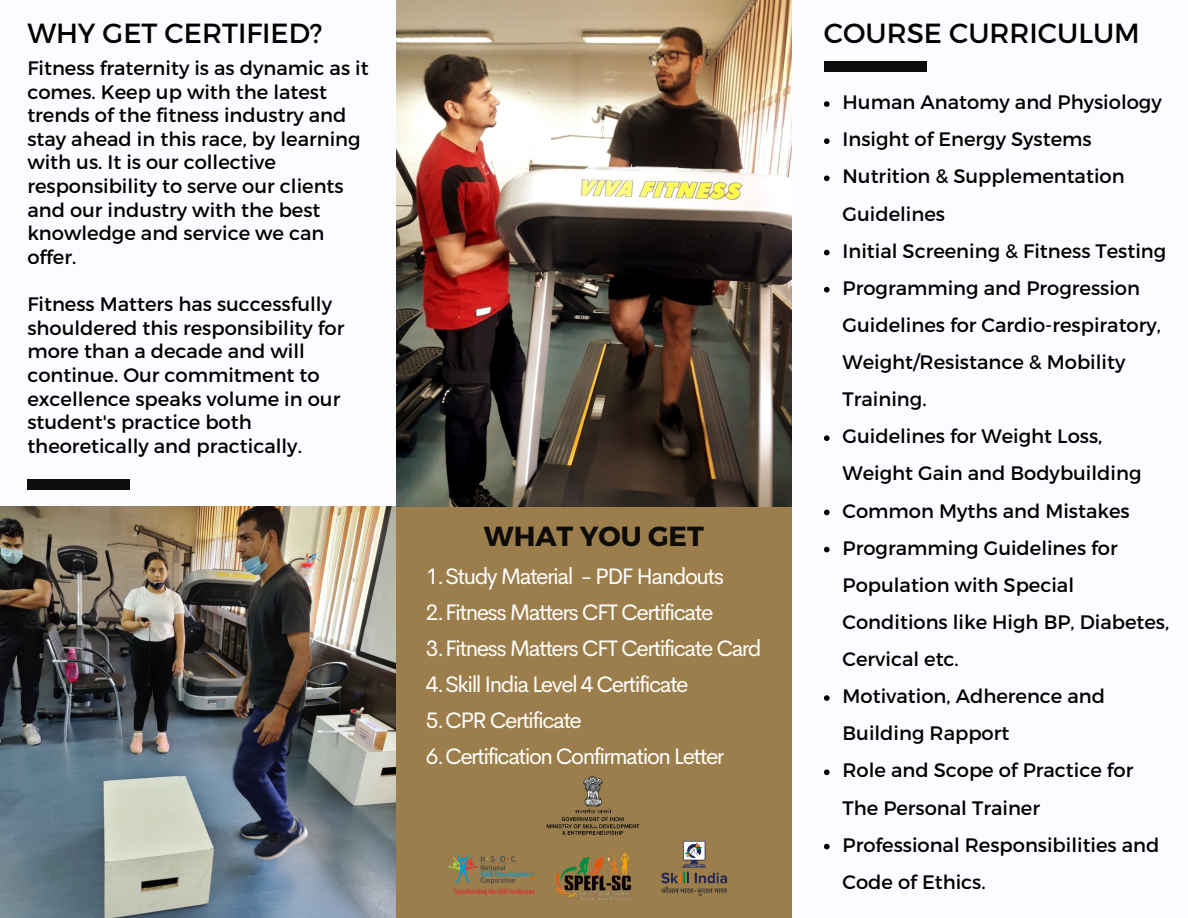
<style>
.page{position:relative;width:1188px;height:918px;background:#fbfcff}
.page>*{position:absolute;margin:0;border:0;box-sizing:border-box;transform-origin:0 0}
.t1{font:27.6px "Montserrat";color:#000}
.t2{font:700 27.6px "Montserrat";color:#0e0b0b}
.t3{font:22.5px "Cerebri Sans";letter-spacing:-.065em;color:#fff}
.t4{font:19.5px/23.7px "Montserrat";color:#000}
</style>
<div class="page">
<img style="left:396px;top:0;width:396px;height:507px">
<div style="left:396px;top:507px;width:396px;height:411px;background:#9b7e4b"></div>
<img style="left:546px;top:777px;width:94px;height:57px">
<img style="left:449px;top:855px;width:85px;height:39px">
<img style="left:556px;top:853px;width:75px;height:47px">
<img style="left:661px;top:841px;width:67px;height:55px">
<div style="left:27px;top:479px;width:103px;height:10px;background:#0e0b0b"></div>
<div style="left:824px;top:62px;width:102px;height:10px;background:#0e0b0b"></div>
<img style="left:0;top:507px;width:396px;height:411px">
<svg style="left:824px;top:101px;width:6px;height:6px"></svg>
<svg style="left:824px;top:138px;width:6px;height:6px"></svg>
<svg style="left:824px;top:176px;width:6px;height:5px"></svg>
<svg style="left:824px;top:250px;width:6px;height:5px"></svg>
<svg style="left:824px;top:287px;width:6px;height:6px"></svg>
<svg style="left:824px;top:435px;width:6px;height:6px"></svg>
<svg style="left:824px;top:510px;width:6px;height:5px"></svg>
<svg style="left:824px;top:547px;width:6px;height:5px"></svg>
<svg style="left:824px;top:695px;width:6px;height:6px"></svg>
<svg style="left:824px;top:770px;width:6px;height:5px"></svg>
<svg style="left:824px;top:844px;width:6px;height:5px"></svg>
<p class="t1" style="left:27px;top:15px;width:297px">WHY GET CERTIFIED?</p>
<p class="t1" style="left:824px;top:15px;width:317px">COURSE CURRICULUM</p>
<p class="t4" style="left:27px;top:55px;width:343px">Fitness fraternity is as dynamic as it comes. Keep up with the latest trends of the fitness industry and stay ahead in this race, by learning with us. It is our collective responsibility to serve our clients and our industry with the best knowledge and service we can offer.</p>
<p class="t4" style="left:27px;top:291px;width:319px">Fitness Matters has successfully shouldered this responsibility for more than a decade and will continue. Our commitment to excellence speaks volume in our student's practice both theoretically and practically.</p>
<p class="t2" style="left:484px;top:518px;width:222px">WHAT YOU GET</p>
<p class="t3" style="left:426px;top:562px;width:300px">1.Study Material - PDF Handouts</p>
<p class="t3" style="left:426px;top:598px;width:289px">2.Fitness Matters CFT Certificate</p>
<p class="t3" style="left:426px;top:634px;width:337px">3.Fitness Matters CFT Certificate Card</p>
<p class="t3" style="left:426px;top:670px;width:264px">4.Skill India Level 4 Certificate</p>
<p class="t3" style="left:426px;top:706px;width:158px">5.CPR Certificate</p>
<p class="t3" style="left:426px;top:742px;width:300px">6.Certification Confirmation Letter</p>
<p class="t4" style="left:843px;top:89px;width:321px">Human Anatomy and Physiology</p>
<p class="t4" style="left:843px;top:126px;width:251px">Insight of Energy Systems</p>
<p class="t4" style="left:843px;top:157px;width:284px;line-height:37.2px">Nutrition &amp; Supplementation<br>Guidelines</p>
<p class="t4" style="left:843px;top:238px;width:325px">Initial Screening &amp; Fitness Testing</p>
<p class="t4" style="left:843px;top:268px;width:320px;line-height:37.2px">Programming and Progression<br>Guidelines for Cardio-respiratory,<br>Weight/Resistance &amp; Mobility<br>Training.</p>
<p class="t4" style="left:843px;top:417px;width:300px;line-height:37.2px">Guidelines for Weight Loss,<br>Weight Gain and Bodybuilding</p>
<p class="t4" style="left:843px;top:498px;width:289px">Common Myths and Mistakes</p>
<p class="t4" style="left:843px;top:528px;width:328px;line-height:37.2px">Programming Guidelines for<br>Population with Special<br>Conditions like High BP, Diabetes,<br>Cervical etc.</p>
<p class="t4" style="left:843px;top:677px;width:264px;line-height:37.2px">Motivation, Adherence and<br>Building Rapport</p>
<p class="t4" style="left:843px;top:751px;width:292px;line-height:37.2px">Role and Scope of Practice for<br>The Personal Trainer</p>
<p class="t4" style="left:843px;top:825px;width:318px;line-height:37.2px">Professional Responsibilities and<br>Code of Ethics.</p>
</div>
